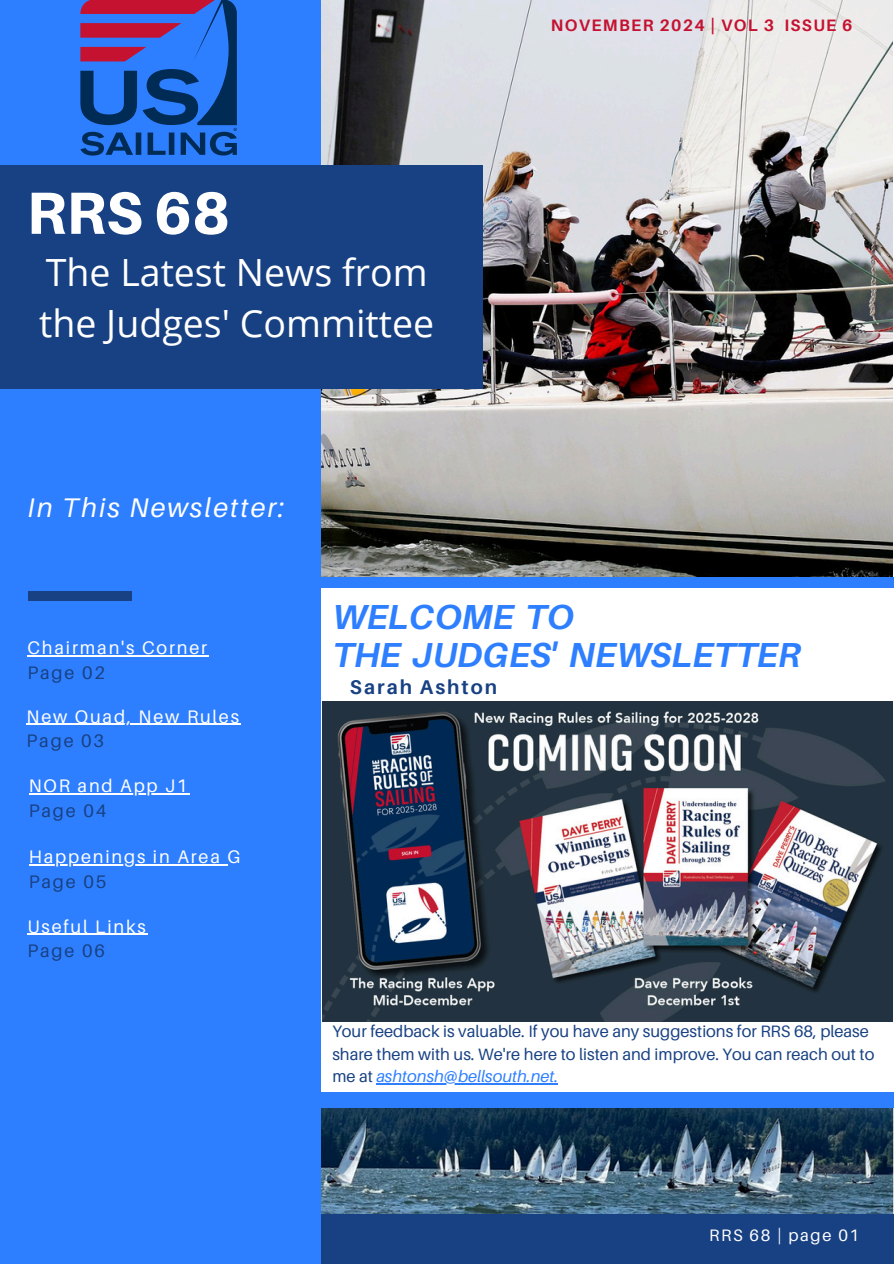
<style>
.page{position:relative;width:894px;height:1264px;background:#fff}
.page>*{position:absolute;margin:0;border:0;box-sizing:border-box;transform-origin:0 0}
.t1{font:800 59.55px "Aileron";color:#fff}
.t2{font:37.5px/51.8px "Open Sans";color:#fff}
.t3{font:italic 700 34.8px/38.2px "Aileron";color:#2e7fff}
.t4{font:italic 27px "Aileron";letter-spacing:.08em;color:#fff}
.t5{font:700 19.8px "Aileron";letter-spacing:.1em;color:#184183}
.t6{font:18.15px/24.8px "Aileron";letter-spacing:.1em;color:#fff}
.t7{font:16.5px/22.5px "Aileron";color:#184183}
.t8{font:700 16.5px "Aileron";letter-spacing:.08em;color:#c41230}
.t9{font:16.5px "Aileron";letter-spacing:.1em;color:#fff}
.s1{color:#184183}
.s2{font-style:italic;color:#2e7fff}
</style>
<div class="page">
<img style="left:321px;top:0;width:571px;height:577px">
<img style="left:321px;top:1107px;width:572px;height:107px">
<div style="left:321px;top:1214px;width:572px;height:49px;background:#184183"></div>
<div style="left:0;top:0;width:321px;height:1263px;background:#2e7fff"></div>
<div style="left:0;top:165px;width:483px;height:223px;background:#184183"></div>
<div style="left:309px;top:577px;width:584px;height:10px;background:#2e7fff"></div>
<svg style="left:80px;top:0;width:157px;height:155px"></svg>
<div style="left:29px;top:592px;width:103px;height:9px;background:#184183"></div>
<div style="left:27px;top:1092px;width:866px;height:15px;background:#2e7fff"></div>
<img style="left:322px;top:701px;width:570px;height:320px">
<hr style="left:27px;top:655px;width:182px;height:1px;background:#fff">
<hr style="left:27px;top:723px;width:214px;height:2px;background:#fff">
<hr style="left:29px;top:864px;width:198px;height:1px;background:#fff">
<hr style="left:27px;top:933px;width:120px;height:1px;background:#fff">
<hr style="left:376px;top:1083px;width:182px;height:1px;background:#2e7fff">
<hr style="left:29px;top:793px;width:160px;height:1px;background:#fff">
<p class="t1" style="left:27px;top:176px;width:205px">RRS 68</p>
<h6 class="t2" style="left:39px;top:245px;width:396px">The Latest News from the Judges' Committee</h6>
<h6 class="t4" style="left:27px;top:490px;width:258px">In This Newsletter:</h6>
<h6 class="t8" style="left:550px;top:15px;width:303px">NOVEMBER 2024 | VOL 3 ISSUE 6</h6>
<h6 class="t6" style="left:27px;top:635px;width:181px">Chairman's Corner<br><span class="s1">Page 02</span></h6>
<p class="t6" style="left:27px;top:703px;width:214px">New Quad, New Rules<br><span class="s1">Page 03</span></p>
<h5 class="t6" style="left:29px;top:773px;width:160px">NOR and App J1<br><span class="s1">Page 04</span></h5>
<p class="t6" style="left:29px;top:844px;width:213px">Happenings in Area G<br><span class="s1">Page 05</span></p>
<h1 class="t6" style="left:27px;top:913px;width:120px">Useful Links<br><span class="s1">Page 06</span></h1>
<h3 class="t3" style="left:332px;top:597px;width:469px">WELCOME TO<br>THE JUDGES' NEWSLETTER</h3>
<h6 class="t5" style="left:350px;top:674px;width:148px">Sarah Ashton</h6>
<p class="t7" style="left:332px;top:1020px;width:543px">Your feedback is valuable. If you have any suggestions for RRS 68, please share them with us. We're here to listen and improve. You can reach out to me at <span class="s2">ashtonsh@bellsouth.net.</span></p>
<h4 class="t9" style="left:709px;top:1224px;width:151px">RRS 68 | page 01</h4>
</div>
